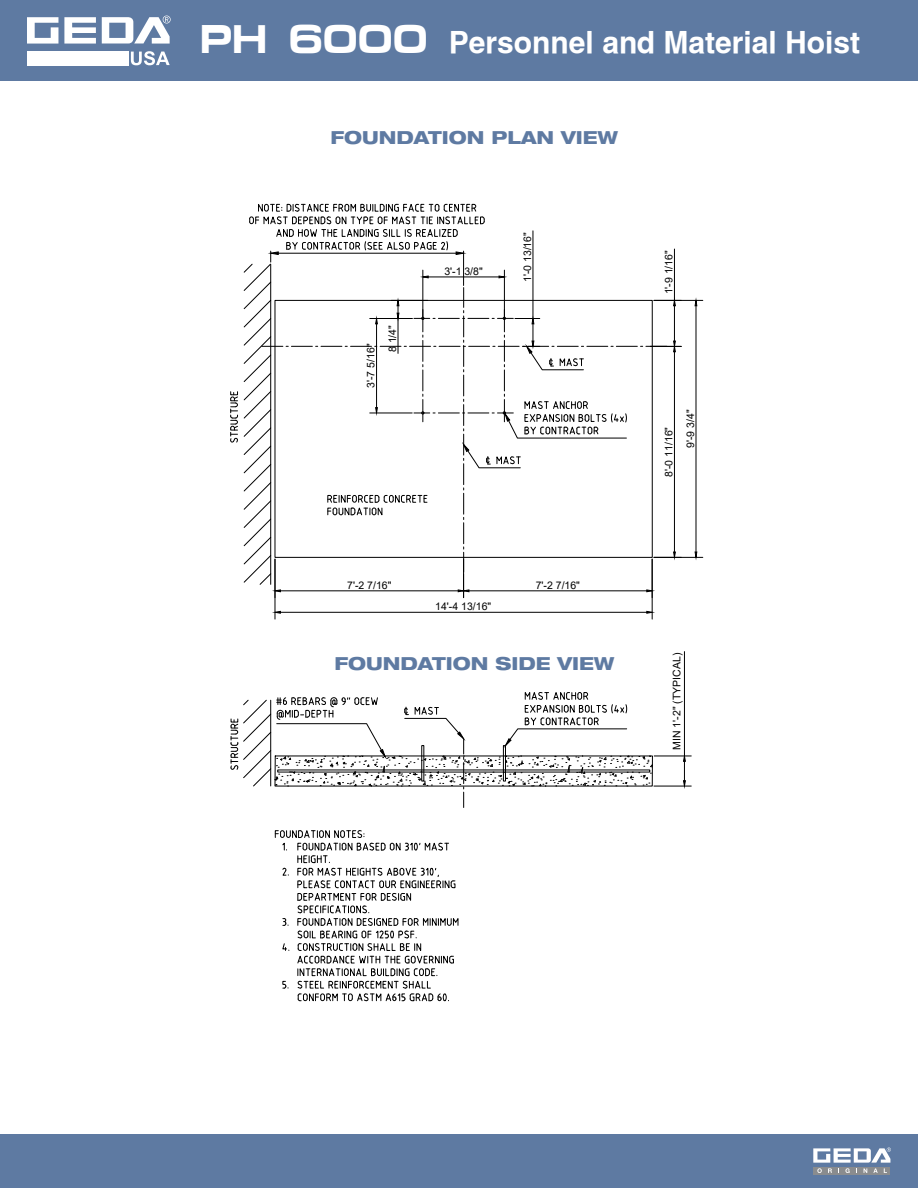
<style>
.page{position:relative;width:918px;height:1188px;background:#fff}
.page>*{position:absolute;margin:0;border:0;box-sizing:border-box;transform-origin:0 0}
.t1{font:700 30px "Helvetica";color:#fff}
.t2{font:800 expanded 18px "Helvetica Neue LT Std";color:#5e7aa2}
.t3{font:10.5px/21.6px "Arial";color:#000}
.s1{font-family:"Micro Extend FLF";font-size:40.5px}
</style>
<div class="page">
<div style="left:0;top:1134px;width:918px;height:54px;background:#5e7aa2"></div>
<div style="left:813px;top:1167px;width:77px;height:7px;background:#8a8c8e"></div>
<svg style="left:813px;top:1147px;width:78px;height:26px"></svg>
<div style="left:0;top:0;width:918px;height:81px;background:#5e7aa2"></div>
<svg style="left:27px;top:17px;width:31px;height:27px"></svg>
<svg style="left:64px;top:17px;width:32px;height:27px"></svg>
<svg style="left:102px;top:16px;width:69px;height:28px"></svg>
<div style="left:27px;top:51px;width:102px;height:14px;background:#fff"></div>
<svg style="left:131px;top:51px;width:39px;height:14px"></svg>
<hr style="left:652px;top:559px;width:1px;height:60px;background:#000">
<hr style="left:275px;top:559px;width:1px;height:60px;background:#000">
<hr style="left:280px;top:612px;width:367px;height:1px;background:#000">
<svg style="left:646px;top:611px;width:7px;height:3px"></svg>
<svg style="left:274px;top:611px;width:7px;height:3px"></svg>
<hr style="left:654px;top:300px;width:49px;height:1px;background:#000">
<hr style="left:654px;top:557px;width:49px;height:1px;background:#000">
<hr style="left:696px;top:306px;width:1px;height:246px;background:#000">
<svg style="left:694px;top:300px;width:4px;height:7px"></svg>
<svg style="left:694px;top:551px;width:4px;height:7px"></svg>
<svg style="left:230px;top:203px;width:451px;height:395px"></svg>
<hr style="left:654px;top:786px;width:37px;height:1px;background:#000">
<hr style="left:654px;top:756px;width:37px;height:1px;background:#000">
<hr style="left:684px;top:652px;width:1px;height:104px;background:#000">
<svg style="left:683px;top:755px;width:3px;height:32px"></svg>
<svg style="left:230px;top:692px;width:423px;height:116px"></svg>
<div style="left:176px;top:796px;width:96px;height:40px;background:#fff"></div>
<div style="left:261px;top:807px;width:96px;height:29px;background:#fff"></div>
<svg style="left:274px;top:830px;width:185px;height:172px"></svg>
<h1 class="t1" style="left:200px;top:22px;width:662px"><span class="s1">PH 6000</span> Personnel and Material Hoist</h1>
<h2 class="t2" style="left:331px;top:126px;width:289px">FOUNDATION PLAN VIEW</h2>
<p class="t3" style="left:360px;top:388px;width:46px;rotate:-90deg">3'-7 5/16"</p>
<p class="t3" style="left:382px;top:352px;width:29px;rotate:-90deg">8 1/4"</p>
<p class="t3" style="left:444px;top:260px;width:40px">3'-1 3/8"</p>
<p class="t3" style="left:516px;top:282px;width:52px;rotate:-90deg">1'-0 13/16"</p>
<p class="t3" style="left:347px;top:574px;width:46px">7'-2 7/16"</p>
<p class="t3" style="left:536px;top:574px;width:46px">7'-2 7/16"</p>
<p class="t3" style="left:435px;top:596px;width:57px">14'-4 13/16"</p>
<p class="t3" style="left:440px;top:601px;width:46px">7'-2 7/16"</p>
<h2 class="t2" style="left:334px;top:652px;width:281px">FOUNDATION SIDE VIEW</h2>
<p class="t3" style="left:658px;top:294px;width:46px;rotate:-90deg">1'-9 1/16"</p>
<p class="t3" style="left:658px;top:448px;width:40px;text-indent:-29px;rotate:-90deg">8'-0 11/16"<br>9'-9 3/4"</p>
<p class="t3" style="left:666px;top:750px;width:98px;rotate:-90deg">MIN 1'-2" (TYPICAL)</p>
</div>
